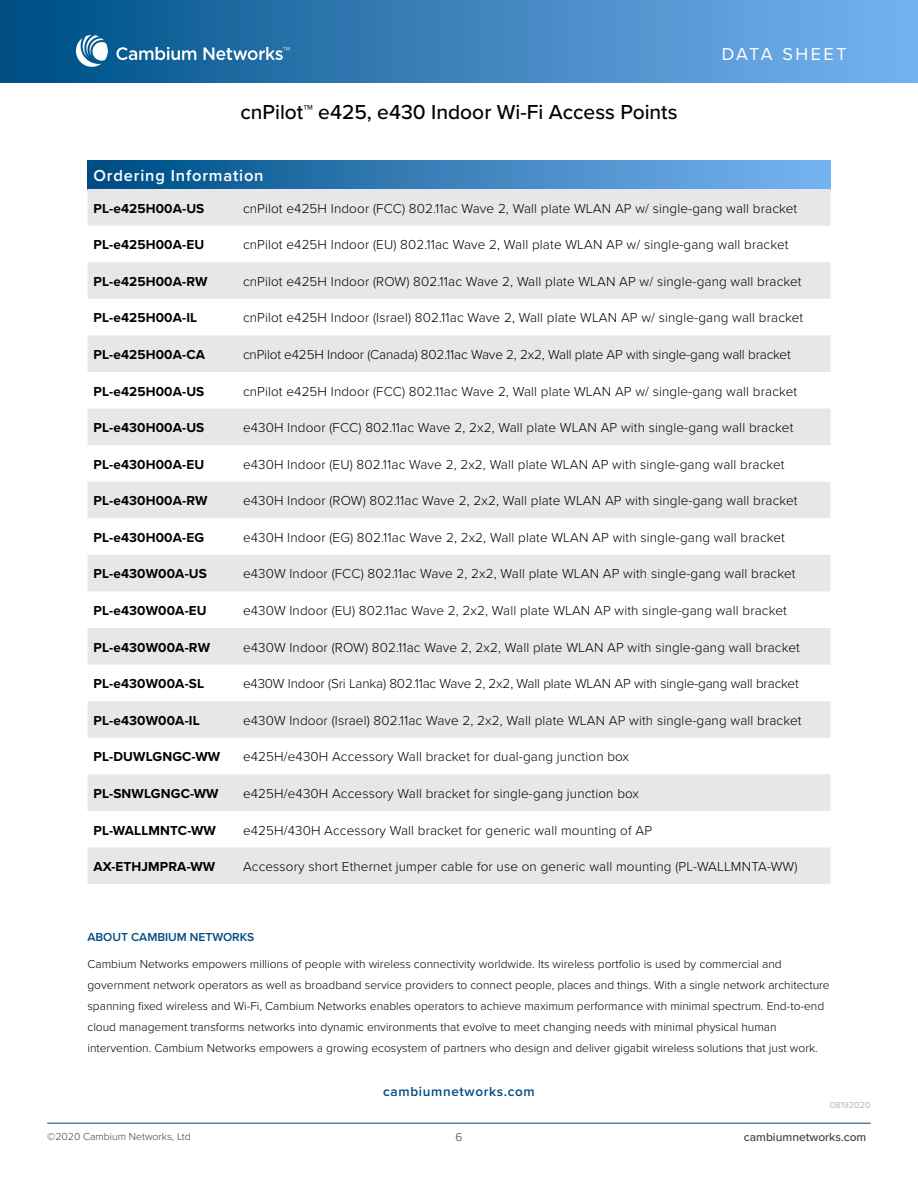
<style>
.page{position:relative;width:918px;height:1188px;background:#fff}
.page>*{position:absolute;margin:0;border:0;box-sizing:border-box;transform-origin:0 0}
.t1{font:500 21px "Proxima Nova";color:#000}
.t2{font:18px "Proxima Nova";letter-spacing:.14em;color:#fff}
.t3{font:600 16.5px "Proxima Nova";letter-spacing:.05em;color:#fff}
.t4{font:300 13.5px "Proxima Nova";letter-spacing:.01em;color:#000}
.t5{font:700 13.5px "Proxima Nova";letter-spacing:.01em;color:#000}
.t6{font:300 13.5px "Proxima Nova";letter-spacing:-.01em;color:#000}
.t7{font:600 13.5px "Proxima Nova";letter-spacing:.05em;color:#004b82}
.t8{font:300 12px/21px "Proxima Nova";color:#000}
.t9{font:600 12px "Proxima Nova";color:#004b82}
.t10{font:500 12px "Proxima Nova";color:#404041}
.t11{font:300 12px "Proxima Nova";color:#404041}
.t12{font:300 10.5px "Proxima Nova";color:#404041}
.t13{font:300 9px "Proxima Nova";letter-spacing:.01em;color:#97999c}
</style>
<div class="page">
<hr style="left:47px;top:1123px;width:824px;height:1px;background:#004b82">
<div style="left:0;top:0;width:918px;height:82px;background:linear-gradient(to right,#004f85,#78b4f1)"></div>
<svg style="left:116px;top:47px;width:224px;height:23px;background:#3f7faf"></svg>
<svg style="left:66px;top:35px;width:42px;height:44px"></svg>
<div style="left:87px;top:161px;width:744px;height:28px;background:linear-gradient(to right,#004d84,#7ab5f3)"></div>
<svg style="left:87px;top:189px;width:744px;height:402px;fill:#e6e7e8"></svg>
<svg style="left:87px;top:628px;width:744px;height:256px;fill:#e6e7e8"></svg>
<h1 class="t1" style="left:240px;top:97px;width:439px">cnPilot™ e425, e430 Indoor Wi-Fi Access Points</h1>
<h2 class="t2" style="left:722px;top:41px;width:126px">DATA SHEET</h2>
<p class="t3" style="left:93px;top:164px;width:172px">Ordering Information</p>
<p class="t5" style="left:93px;top:198px;width:112px">PL-e425H00A-US</p>
<p class="t4" style="left:243px;top:198px;width:556px">cnPilot e425H Indoor (FCC) 802.11ac Wave 2, Wall plate WLAN AP w/ single-gang wall bracket</p>
<p class="t5" style="left:93px;top:235px;width:112px">PL-e425H00A-EU</p>
<p class="t4" style="left:243px;top:235px;width:547px">cnPilot e425H Indoor (EU) 802.11ac Wave 2, Wall plate WLAN AP w/ single-gang wall bracket</p>
<p class="t5" style="left:93px;top:271px;width:116px">PL-e425H00A-RW</p>
<p class="t4" style="left:243px;top:271px;width:560px">cnPilot e425H Indoor (ROW) 802.11ac Wave 2, Wall plate WLAN AP w/ single-gang wall bracket</p>
<p class="t5" style="left:93px;top:308px;width:105px">PL-e425H00A-IL</p>
<p class="t4" style="left:243px;top:308px;width:562px">cnPilot e425H Indoor (Israel) 802.11ac Wave 2, Wall plate WLAN AP w/ single-gang wall bracket</p>
<p class="t5" style="left:93px;top:344px;width:113px">PL-e425H00A-CA</p>
<p class="t6" style="left:243px;top:344px;width:549px">cnPilot e425H Indoor (Canada) 802.11ac Wave 2, 2x2, Wall plate AP with single-gang wall bracket</p>
<p class="t5" style="left:93px;top:381px;width:112px">PL-e425H00A-US</p>
<p class="t4" style="left:243px;top:381px;width:556px">cnPilot e425H Indoor (FCC) 802.11ac Wave 2, Wall plate WLAN AP w/ single-gang wall bracket</p>
<p class="t5" style="left:93px;top:418px;width:112px">PL-e430H00A-US</p>
<p class="t4" style="left:243px;top:418px;width:552px">e430H Indoor (FCC) 802.11ac Wave 2, 2x2, Wall plate WLAN AP with single-gang wall bracket</p>
<p class="t5" style="left:93px;top:454px;width:112px">PL-e430H00A-EU</p>
<p class="t4" style="left:243px;top:454px;width:543px">e430H Indoor (EU) 802.11ac Wave 2, 2x2, Wall plate WLAN AP with single-gang wall bracket</p>
<p class="t5" style="left:93px;top:491px;width:116px">PL-e430H00A-RW</p>
<p class="t4" style="left:243px;top:491px;width:556px">e430H Indoor (ROW) 802.11ac Wave 2, 2x2, Wall plate WLAN AP with single-gang wall bracket</p>
<p class="t5" style="left:93px;top:527px;width:112px">PL-e430H00A-EG</p>
<p class="t4" style="left:243px;top:527px;width:544px">e430H Indoor (EG) 802.11ac Wave 2, 2x2, Wall plate WLAN AP with single-gang wall bracket</p>
<p class="t5" style="left:93px;top:564px;width:115px">PL-e430W00A-US</p>
<p class="t4" style="left:243px;top:564px;width:554px">e430W Indoor (FCC) 802.11ac Wave 2, 2x2, Wall plate WLAN AP with single-gang wall bracket</p>
<p class="t5" style="left:93px;top:601px;width:115px">PL-e430W00A-EU</p>
<p class="t4" style="left:243px;top:601px;width:545px">e430W Indoor (EU) 802.11ac Wave 2, 2x2, Wall plate WLAN AP with single-gang wall bracket</p>
<p class="t5" style="left:93px;top:637px;width:118px">PL-e430W00A-RW</p>
<p class="t4" style="left:243px;top:637px;width:558px">e430W Indoor (ROW) 802.11ac Wave 2, 2x2, Wall plate WLAN AP with single-gang wall bracket</p>
<p class="t5" style="left:93px;top:674px;width:112px">PL-e430W00A-SL</p>
<p class="t6" style="left:243px;top:674px;width:557px">e430W Indoor (Sri Lanka) 802.11ac Wave 2, 2x2, Wall plate WLAN AP with single-gang wall bracket</p>
<p class="t5" style="left:93px;top:710px;width:108px">PL-e430W00A-IL</p>
<p class="t4" style="left:243px;top:710px;width:560px">e430W Indoor (Israel) 802.11ac Wave 2, 2x2, Wall plate WLAN AP with single-gang wall bracket</p>
<p class="t5" style="left:93px;top:747px;width:128px">PL-DUWLGNGC-WW</p>
<p class="t4" style="left:243px;top:747px;width:388px">e425H/e430H Accessory Wall bracket for dual-gang junction box</p>
<p class="t5" style="left:93px;top:783px;width:127px">PL-SNWLGNGC-WW</p>
<p class="t4" style="left:243px;top:783px;width:398px">e425H/e430H Accessory Wall bracket for single-gang junction box</p>
<p class="t5" style="left:93px;top:820px;width:124px">PL-WALLMNTC-WW</p>
<p class="t4" style="left:243px;top:820px;width:411px">e425H/430H Accessory Wall bracket for generic wall mounting of AP</p>
<p class="t5" style="left:93px;top:857px;width:123px">AX-ETHJMPRA-WW</p>
<p class="t4" style="left:243px;top:857px;width:556px">Accessory short Ethernet jumper cable for use on generic wall mounting (PL-WALLMNTA-WW)</p>
<p class="t9" style="left:87px;top:928px;width:168px">ABOUT CAMBIUM NETWORKS</p>
<p class="t8" style="left:87px;top:953px;width:744px">Cambium Networks empowers millions of people with wireless connectivity worldwide. Its wireless portfolio is used by commercial and government network operators as well as broadband service providers to connect people, places and things. With a single network architecture spanning fixed wireless and Wi-Fi, Cambium Networks enables operators to achieve maximum performance with minimal spectrum. End-to-end cloud management transforms networks into dynamic environments that evolve to meet changing needs with minimal physical human intervention. Cambium Networks empowers a growing ecosystem of partners who design and deliver gigabit wireless solutions that just work.</p>
<p class="t7" style="left:383px;top:1082px;width:153px">cambiumnetworks.com</p>
<p class="t13" style="left:830px;top:1099px;width:42px">08192020</p>
<p class="t12" style="left:47px;top:1128px;width:145px">©2020 Cambium Networks, Ltd</p>
<p class="t11" style="left:455px;top:1128px;width:9px">6</p>
<p class="t10" style="left:744px;top:1128px;width:124px">cambiumnetworks.com</p>
</div>
